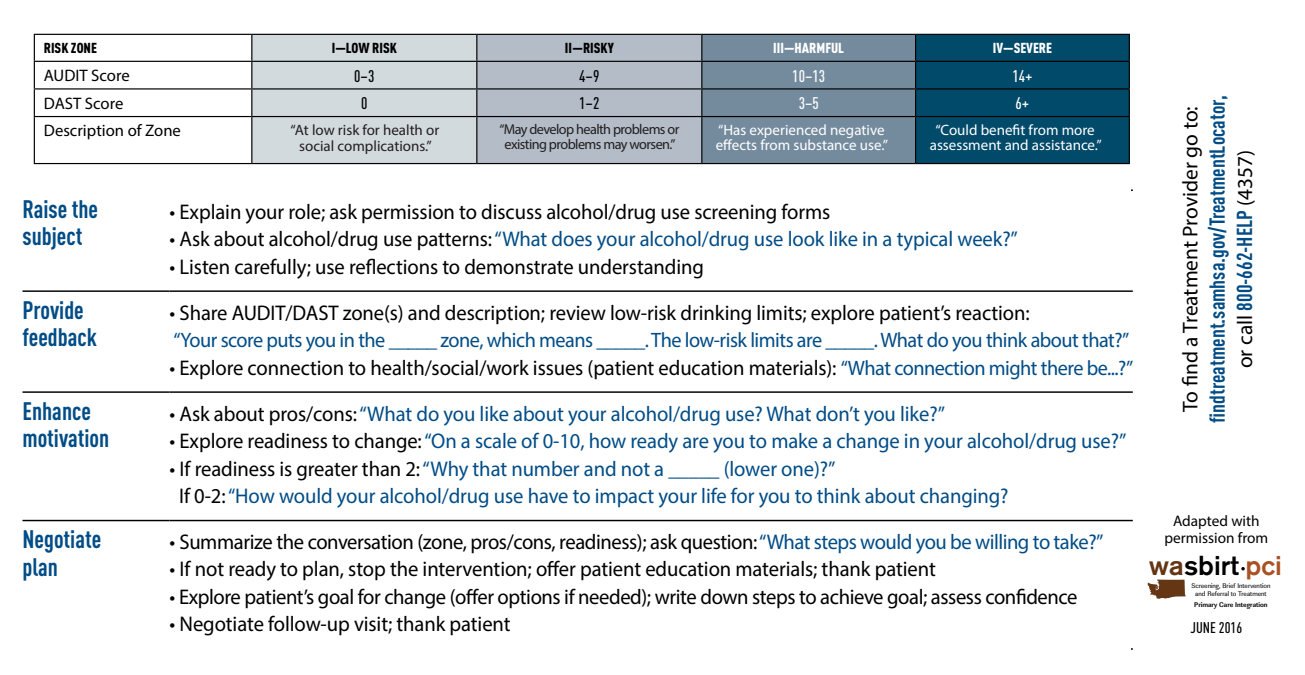
<style>
.page{position:relative;width:1305px;height:675px;background:#fff}
.page>*{position:absolute;margin:0;border:0;box-sizing:border-box;transform-origin:0 0}
.t1{font:500 27.25px "Akzidenz Grotesk BE";color:#000}
.t2{font:700 25px/27.5px "DIN Cond";color:#004c86}
.t3{font:21.25px "Myriad Pro";letter-spacing:-.005em;color:#000}
.t4{font:21.25px/27.5px "Myriad Pro";letter-spacing:-.005em;color:#004c86}
.t5{font:700 21.25px "DIN Cond";color:#004c86}
.t6{font:21px "Myriad Pro";letter-spacing:-.025em;color:#004c86}
.t7{font:16.75px "Myriad Pro";color:#000}
.t8{font:500 16.75px "DIN Cond";color:#fff}
.t9{font:500 16.75px "DIN Cond";color:#000}
.t10{font:15.25px/17.2px "Myriad Pro";color:#000;text-align:center}
.t11{font:500 15.25px "DIN Cond";color:#000}
.t12{font:15px/15px "Myriad Pro";color:#fff}
.t13{font:15px/15px "Myriad Pro";color:#221e1f;text-align:center}
.t14{font:14.25px/15px "Myriad Pro";letter-spacing:-.04em;color:#221e1f;text-align:center}
.t15{font:900 14.25px "DIN Cond";color:#000}
.t16{font:900 14.25px "DIN Cond";color:#fff}
.t17{font:7px/8.5px "URW Linear T Regu Narr";color:#000;text-align:center}
.t18{font:7px "URW Linear T Bold Narr";color:#000}
.s1{color:#000}
.s2{font-size:21px;color:#004c86}
.s3{color:#004c86}
.s4{font-family:"DIN Cond";font-weight:700;color:#004c86}
.s5{color:#653614}
.s6{color:#a85225}
</style>
<div class="page">
<hr style="left:34px;top:34px;width:218px;height:1px;background:#000">
<hr style="left:34px;top:61px;width:218px;height:1px;background:#000">
<hr style="left:34px;top:88px;width:218px;height:2px;background:#000">
<svg style="left:34px;top:35px;width:1px;height:81px"></svg>
<svg style="left:251px;top:34px;width:879px;height:129px;background:#7c96a6"></svg>
<hr style="left:34px;top:116px;width:218px;height:1px;background:#000">
<hr style="left:34px;top:117px;width:1px;height:46px;background:#000">
<hr style="left:252px;top:116px;width:225px;height:1px;background:#000">
<hr style="left:251px;top:117px;width:1px;height:46px;background:#000">
<hr style="left:477px;top:116px;width:225px;height:1px;background:#000">
<hr style="left:476px;top:117px;width:1px;height:46px;background:#000">
<hr style="left:702px;top:116px;width:214px;height:1px;background:#000">
<hr style="left:701px;top:117px;width:1px;height:46px;background:#000">
<hr style="left:916px;top:116px;width:214px;height:1px;background:#000">
<hr style="left:915px;top:117px;width:1px;height:46px;background:#000">
<hr style="left:1129px;top:117px;width:1px;height:46px;background:#000">
<hr style="left:34px;top:163px;width:218px;height:1px;background:#000">
<hr style="left:252px;top:163px;width:225px;height:1px;background:#000">
<hr style="left:477px;top:163px;width:225px;height:1px;background:#000">
<hr style="left:702px;top:163px;width:214px;height:1px;background:#000">
<hr style="left:916px;top:163px;width:214px;height:1px;background:#000">
<hr style="left:170px;top:189px;width:963px;height:2px;background:#000">
<hr style="left:22px;top:290px;width:148px;height:2px;background:#000">
<hr style="left:170px;top:290px;width:963px;height:2px;background:#000">
<hr style="left:22px;top:391px;width:148px;height:2px;background:#000">
<hr style="left:170px;top:391px;width:963px;height:2px;background:#000">
<hr style="left:22px;top:520px;width:148px;height:1px;background:#000">
<hr style="left:170px;top:520px;width:963px;height:1px;background:#000">
<hr style="left:170px;top:648px;width:963px;height:2px;background:#000">
<svg style="left:1148px;top:580px;width:38px;height:19px"></svg>
<svg style="left:1241px;top:567px;width:4px;height:4px"></svg>
<div style="left:22px;top:185px;width:1109px;height:11px;background:#fff"></div>
<div style="left:22px;top:644px;width:1109px;height:11px;background:#fff"></div>
<p class="t15" style="left:44px;top:39px;width:55px">RISK ZONE</p>
<p class="t15" style="left:332px;top:39px;width:67px">I—LOW RISK</p>
<p class="t15" style="left:565px;top:39px;width:51px">II—RISKY</p>
<p class="t16" style="left:773px;top:39px;width:72px">III—HARMFUL</p>
<p class="t16" style="left:993px;top:39px;width:61px">IV—SEVERE</p>
<p class="t7" style="left:44px;top:65px;width:87px">AUDIT Score</p>
<p class="t9" style="left:354px;top:66px;width:22px">0–3</p>
<p class="t9" style="left:579px;top:66px;width:22px">4–9</p>
<p class="t8" style="left:792px;top:66px;width:34px">10–13</p>
<p class="t8" style="left:1012px;top:66px;width:22px">14+</p>
<p class="t7" style="left:44px;top:93px;width:81px">DAST Score</p>
<p class="t9" style="left:361px;top:94px;width:8px">0</p>
<p class="t9" style="left:579px;top:94px;width:22px">1–2</p>
<p class="t8" style="left:799px;top:94px;width:22px">3–5</p>
<p class="t8" style="left:1016px;top:94px;width:15px">6+</p>
<p class="t7" style="left:44px;top:120px;width:139px">Description of Zone</p>
<p class="t14" style="left:499px;top:122px;width:182px">“May develop health problems or existing problems may worsen.”</p>
<p class="t12" style="left:716px;top:122px;width:174px">“Has experienced negative effects from substance use.”</p>
<p class="t12" style="left:930px;top:122px;width:173px;text-align:center">“Could benefit from more assessment and assistance.”</p>
<p class="t13" style="left:291px;top:123px;width:150px">“At low risk for health or social complications.”</p>
<p class="t2" style="left:22px;top:194px;width:77px">Raise the subject</p>
<p class="t3" style="left:170px;top:198px;width:662px">• Explain your role; ask permission to discuss alcohol/drug use screening forms</p>
<p class="t4" style="left:170px;top:225px;width:850px"><span class="s1">• Ask about alcohol/drug use patterns:</span> “What does your alcohol/drug use look like in a typical week?”</p>
<p class="t3" style="left:170px;top:253px;width:536px">• Listen carefully; use reflections to demonstrate understanding</p>
<p class="t2" style="left:22px;top:295px;width:76px">Provide feedback</p>
<p class="t3" style="left:170px;top:299px;width:862px">• Share AUDIT/DAST zone(s) and description; review low-risk drinking limits; explore patient’s reaction:</p>
<p class="t6" style="left:174px;top:327px;width:957px">“Your score puts you in the _____ zone, which means _____. The low-risk limits are _____. What do you think about that?”</p>
<p class="t3" style="left:170px;top:354px;width:965px">• Explore connection to health/social/work issues (patient education materials): <span class="s2">“What connection might there be...?”</span></p>
<p class="t2" style="left:22px;top:396px;width:88px">Enhance motivation</p>
<p class="t4" style="left:170px;top:399px;width:777px"><span class="s1">• Ask about pros/cons:</span> “What do you like about your alcohol/drug use? What don’t you like?”</p>
<p class="t4" style="left:170px;top:427px;width:958px"><span class="s1">• Explore readiness to change:</span> “On a scale of 0-10, how ready are you to make a change in your alcohol/drug use?”</p>
<p class="t4" style="left:179px;top:454px;width:831px;text-indent:-9px"><span class="s1">• If readiness is greater than 2:</span> “Why that number and not a _____ (lower one)?”<br><span class="s1">If 0-2:</span> “How would your alcohol/drug use have to impact your life for you to think about changing?</p>
<p class="t2" style="left:22px;top:525px;width:80px">Negotiate plan</p>
<p class="t3" style="left:170px;top:529px;width:935px">• Summarize the conversation (zone, pros/cons, readiness); ask question: <span class="s3">“What steps would you be willing to take?”</span></p>
<p class="t3" style="left:170px;top:556px;width:768px">• If not ready to plan, stop the intervention; offer patient education materials; thank patient</p>
<p class="t3" style="left:170px;top:584px;width:909px">• Explore patient’s goal for change (offer options if needed); write down steps to achieve goal; assess confidence</p>
<p class="t3" style="left:170px;top:611px;width:343px">• Negotiate follow-up visit; thank patient</p>
<p class="t3" style="left:1177px;top:412px;width:307px;rotate:-90deg">To find a Treatment Provider go to:</p>
<p class="t5" style="left:1204px;top:423px;width:328px;rotate:-90deg">findtreatment.samhsa.gov/TreatmentLocator,</p>
<p class="t3" style="left:1232px;top:368px;width:220px;rotate:-90deg">or call <span class="s4">800-662-HELP</span> (4357)</p>
<p class="t10" style="left:1164px;top:512px;width:105px">Adapted with permission from</p>
<p class="t1" style="left:1149px;top:549px;width:135px"><span class="s5">wa</span>sbirt <span class="s6">pci</span></p>
<p class="t17" style="left:1191px;top:581px;width:81px">Screening, Brief Intervention and Referral to Treatment</p>
<p class="t18" style="left:1194px;top:601px;width:75px">Primary Care Integration</p>
<p class="t11" style="left:1191px;top:619px;width:53px">JUNE 2016</p>
</div>
